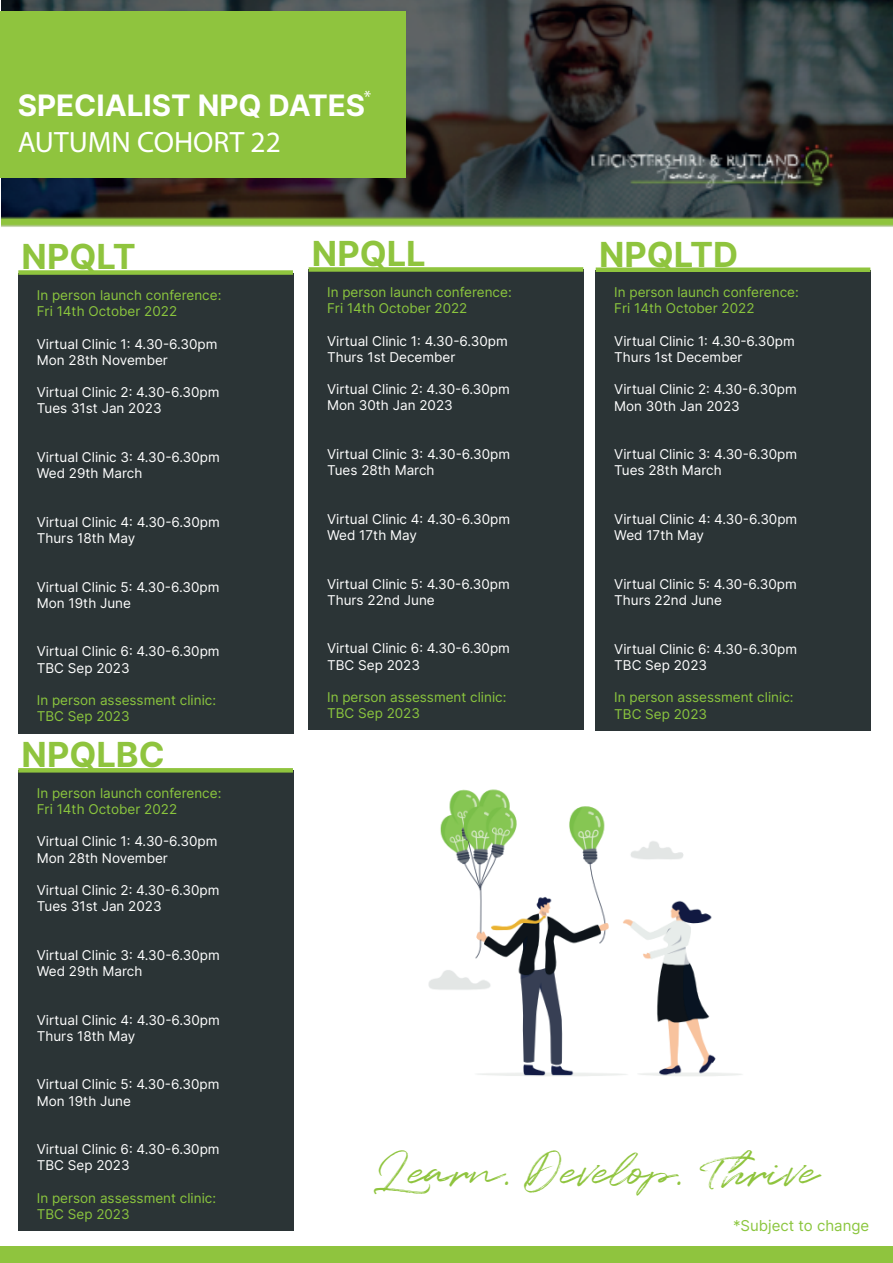
<style>
.page{position:relative;width:893px;height:1263px;background:#fff}
.page>*{position:absolute;margin:0;border:0;box-sizing:border-box;transform-origin:0 0}
.t1{font:46.5px "Quentin";color:#8fc43e}
.t2{font:700 34.5px "Inter";color:#8fc43e}
.t3{font:700 29.55px "Inter";color:#fff}
.t4{font:29.55px "Myriad Pro";color:#fff}
.t5{font:18px "Myriad Pro";color:#fff}
.t6{font:15px "Inter";color:#8bc63e}
.t7{font:13.5px/16.2px "Inter";color:#fff}
.t8{font:13.5px/16.2px "Inter";color:#8bc63e}
</style>
<div class="page">
<img style="left:1px;top:0;width:892px;height:227px">
<div style="left:0;top:11px;width:405px;height:167px;background:#8fc43e"></div>
<div style="left:18px;top:273px;width:275px;height:460px;background:#2b3436"></div>
<div style="left:18px;top:270px;width:275px;height:5px;background:#8fc43e"></div>
<div style="left:0;top:1246px;width:893px;height:17px;background:#8fc43e"></div>
<div style="left:18px;top:770px;width:275px;height:461px;background:#2b3436"></div>
<svg style="left:18px;top:768px;width:275px;height:4px"></svg>
<div style="left:308px;top:270px;width:276px;height:460px;background:#2b3436"></div>
<div style="left:309px;top:267px;width:274px;height:5px;background:#8fc43e"></div>
<div style="left:595px;top:270px;width:276px;height:460px;background:#2b3436"></div>
<div style="left:596px;top:267px;width:274px;height:5px;background:#8fc43e"></div>
<img style="left:428px;top:789px;width:314px;height:287px">
<h3 class="t5" style="left:364px;top:86px;width:9px">*</h3>
<h3 class="t3" style="left:18px;top:84px;width:349px">SPECIALIST NPQ DATES</h3>
<h3 class="t4" style="left:18px;top:123px;width:265px">AUTUMN COHORT 22</h3>
<h2 class="t2" style="left:22px;top:232px;width:116px">NPQLT</h2>
<p class="t8" style="left:37px;top:287px;width:186px">In person launch conference:<br>Fri 14th October 2022</p>
<p class="t7" style="left:37px;top:335px;width:182px">Virtual Clinic 1: 4.30-6.30pm<br>Mon 28th November</p>
<p class="t7" style="left:37px;top:384px;width:184px">Virtual Clinic 2: 4.30-6.30pm<br>Tues 31st Jan 2023</p>
<p class="t7" style="left:37px;top:449px;width:185px">Virtual Clinic 3: 4.30-6.30pm<br>Wed 29th March</p>
<p class="t7" style="left:37px;top:514px;width:185px">Virtual Clinic 4: 4.30-6.30pm<br>Thurs 18th May</p>
<p class="t7" style="left:37px;top:578px;width:184px">Virtual Clinic 5: 4.30-6.30pm<br>Mon 19th June</p>
<p class="t7" style="left:37px;top:643px;width:184px">Virtual Clinic 6: 4.30-6.30pm<br>TBC Sep 2023</p>
<p class="t8" style="left:37px;top:692px;width:181px">In person assessment clinic:<br>TBC Sep 2023</p>
<h2 class="t2" style="left:22px;top:730px;width:145px">NPQLBC</h2>
<p class="t8" style="left:37px;top:784px;width:186px">In person launch conference:<br>Fri 14th October 2022</p>
<p class="t7" style="left:37px;top:833px;width:182px">Virtual Clinic 1: 4.30-6.30pm<br>Mon 28th November</p>
<p class="t7" style="left:37px;top:882px;width:184px">Virtual Clinic 2: 4.30-6.30pm<br>Tues 31st Jan 2023</p>
<p class="t7" style="left:37px;top:946px;width:185px">Virtual Clinic 3: 4.30-6.30pm<br>Wed 29th March</p>
<p class="t7" style="left:37px;top:1011px;width:185px">Virtual Clinic 4: 4.30-6.30pm<br>Thurs 18th May</p>
<p class="t7" style="left:37px;top:1076px;width:184px">Virtual Clinic 5: 4.30-6.30pm<br>Mon 19th June</p>
<p class="t7" style="left:37px;top:1141px;width:184px">Virtual Clinic 6: 4.30-6.30pm<br>TBC Sep 2023</p>
<p class="t8" style="left:37px;top:1189px;width:181px">In person assessment clinic:<br>TBC Sep 2023</p>
<h2 class="t2" style="left:312px;top:229px;width:115px">NPQLL</h2>
<p class="t8" style="left:327px;top:284px;width:186px">In person launch conference:<br>Fri 14th October 2022</p>
<p class="t7" style="left:327px;top:332px;width:182px">Virtual Clinic 1: 4.30-6.30pm<br>Thurs 1st December</p>
<p class="t7" style="left:327px;top:381px;width:184px">Virtual Clinic 2: 4.30-6.30pm<br>Mon 30th Jan 2023</p>
<p class="t7" style="left:327px;top:446px;width:185px">Virtual Clinic 3: 4.30-6.30pm<br>Tues 28th March</p>
<p class="t7" style="left:327px;top:510px;width:185px">Virtual Clinic 4: 4.30-6.30pm<br>Wed 17th May</p>
<p class="t7" style="left:327px;top:575px;width:184px">Virtual Clinic 5: 4.30-6.30pm<br>Thurs 22nd June</p>
<p class="t7" style="left:327px;top:640px;width:184px">Virtual Clinic 6: 4.30-6.30pm<br>TBC Sep 2023</p>
<p class="t8" style="left:327px;top:689px;width:181px">In person assessment clinic:<br>TBC Sep 2023</p>
<h2 class="t2" style="left:599px;top:229px;width:141px">NPQLTD</h2>
<p class="t8" style="left:614px;top:284px;width:186px">In person launch conference:<br>Fri 14th October 2022</p>
<p class="t7" style="left:614px;top:333px;width:182px">Virtual Clinic 1: 4.30-6.30pm<br>Thurs 1st December</p>
<p class="t7" style="left:614px;top:381px;width:184px">Virtual Clinic 2: 4.30-6.30pm<br>Mon 30th Jan 2023</p>
<p class="t7" style="left:614px;top:446px;width:185px">Virtual Clinic 3: 4.30-6.30pm<br>Tues 28th March</p>
<p class="t7" style="left:614px;top:511px;width:185px">Virtual Clinic 4: 4.30-6.30pm<br>Wed 17th May</p>
<p class="t7" style="left:614px;top:576px;width:184px">Virtual Clinic 5: 4.30-6.30pm<br>Thurs 22nd June</p>
<p class="t7" style="left:614px;top:640px;width:184px">Virtual Clinic 6: 4.30-6.30pm<br>TBC Sep 2023</p>
<p class="t8" style="left:614px;top:689px;width:181px">In person assessment clinic:<br>TBC Sep 2023</p>
<h1 class="t1" style="left:374px;top:1140px;width:446px">Learn. Develop. Thrive</h1>
<p class="t6" style="left:733px;top:1215px;width:138px">*Subject to change</p>
</div>
